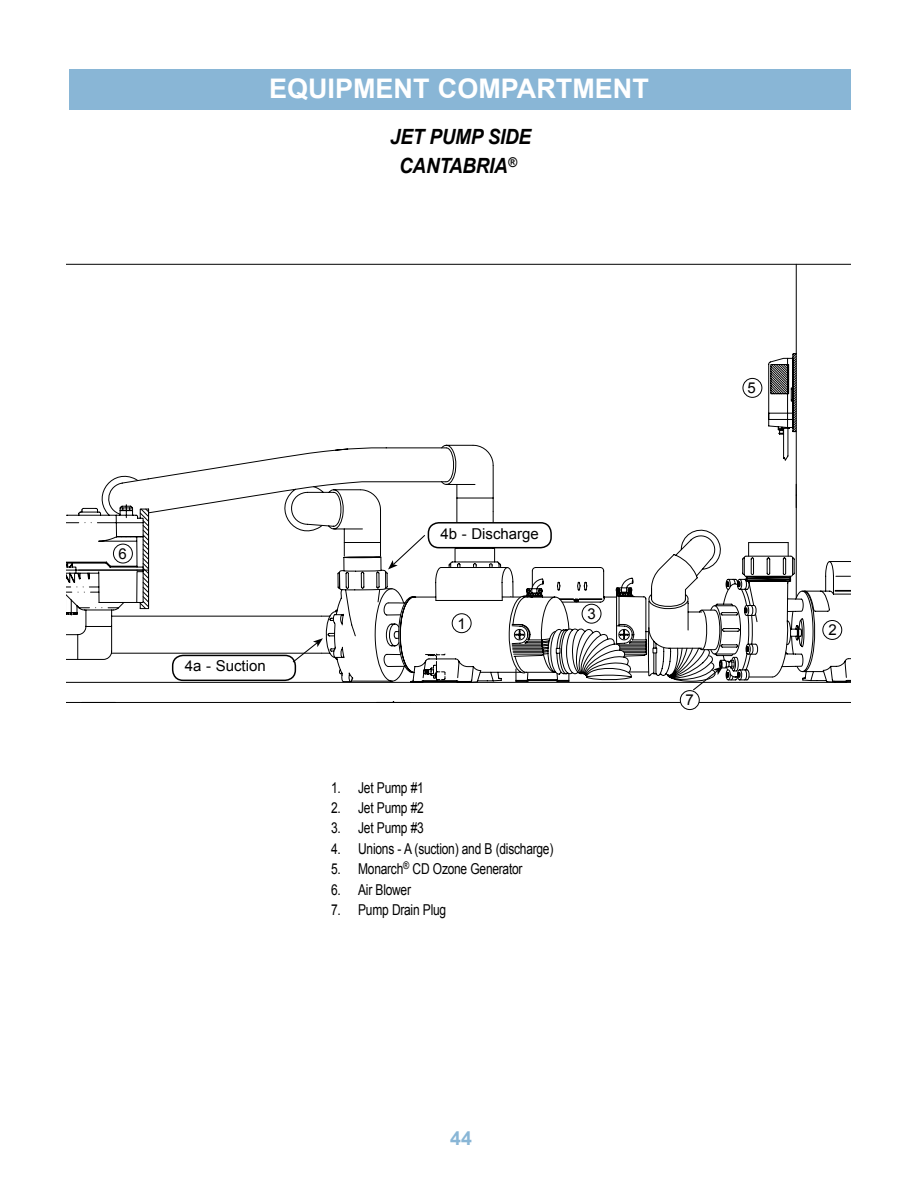
<style>
.page{position:relative;width:918px;height:1188px;background:#fff}
.page>*{position:absolute;margin:0;border:0;box-sizing:border-box;transform-origin:0 0}
.t1{font:700 27px "Arial";color:#fff}
.t2{font:italic 700 21px/28.8px "Arial";letter-spacing:-.015em;color:#000;text-align:center;scale:.9 1}
.t3{font:700 19.5px "Arial";color:#89b6d6}
.t4{font:15px "Arial";letter-spacing:-.02em;color:#000;scale:.8 1}
.t5{font:15px "Arial";color:#000}
.t6{font:15px "Arial";letter-spacing:-.02em;color:#000}
</style>
<div class="page">
<div style="left:69px;top:69px;width:781px;height:41px;background:#89b6d6"></div>
<svg style="left:66px;top:675px;width:784px;height:28px"></svg>
<svg style="left:66px;top:264px;width:784px;height:396px"></svg>
<svg style="left:77px;top:444px;width:773px;height:231px"></svg>
<div style="left:743px;top:378px;width:19px;height:19px;background:#fff;border-radius:50%"></div>
<div style="left:743px;top:378px;width:19px;height:20px;border:1px solid #000;border-radius:50%"></div>
<div style="left:582px;top:604px;width:19px;height:19px;background:#fff;border-radius:50%"></div>
<div style="left:582px;top:604px;width:19px;height:20px;border:1px solid #000;border-radius:50%"></div>
<div style="left:113px;top:544px;width:19px;height:19px;background:#fff;border-radius:50%"></div>
<div style="left:113px;top:544px;width:20px;height:19px;border:1px solid #000;border-radius:50%"></div>
<div style="left:680px;top:691px;width:19px;height:19px;background:#fff;border-radius:50%"></div>
<div style="left:680px;top:690px;width:20px;height:20px;border:1px solid #000;border-radius:50%"></div>
<div style="left:172px;top:655px;width:124px;height:26px;border:2px solid #000;border-radius:10px"></div>
<svg style="left:292px;top:534px;width:216px;height:150px"></svg>
<svg style="left:692px;top:542px;width:158px;height:150px"></svg>
<div style="left:428px;top:523px;width:123px;height:25px;background:#fff;border-radius:10px"></div>
<div style="left:428px;top:522px;width:124px;height:26px;border:2px solid #000;border-radius:10px"></div>
<h1 class="t1" style="left:269px;top:70px;width:381px">EQUIPMENT COMPARTMENT</h1>
<h2 class="t2" style="left:390px;top:123px;width:158px">JET PUMP SIDE<br>CANTABRIA<sup>®</sup></h2>
<p class="t6" style="left:119px;top:544px;width:10px">6</p>
<p class="t5" style="left:185px;top:656px;width:82px">4a - Suction</p>
<p class="t5" style="left:441px;top:524px;width:100px">4b - Discharge</p>
<p class="t6" style="left:458px;top:614px;width:10px">1</p>
<p class="t6" style="left:588px;top:604px;width:10px">3</p>
<p class="t4" style="left:331px;top:777px;width:117px">1. Jet Pump #1</p>
<p class="t4" style="left:331px;top:798px;width:117px">2. Jet Pump #2</p>
<p class="t4" style="left:331px;top:818px;width:117px">3. Jet Pump #3</p>
<p class="t4" style="left:331px;top:839px;width:279px">4. Unions - A (suction) and B (discharge)</p>
<p class="t4" style="left:331px;top:859px;width:241px">5. Monarch<sup>®</sup> CD Ozone Generator</p>
<p class="t4" style="left:331px;top:879px;width:101px">6. Air Blower</p>
<p class="t4" style="left:331px;top:900px;width:145px">7. Pump Drain Plug</p>
<p class="t6" style="left:748px;top:378px;width:10px">5</p>
<p class="t6" style="left:685px;top:690px;width:10px">7</p>
<p class="t6" style="left:828px;top:620px;width:10px">2</p>
<h3 class="t3" style="left:450px;top:1125px;width:23px">44</h3>
</div>
